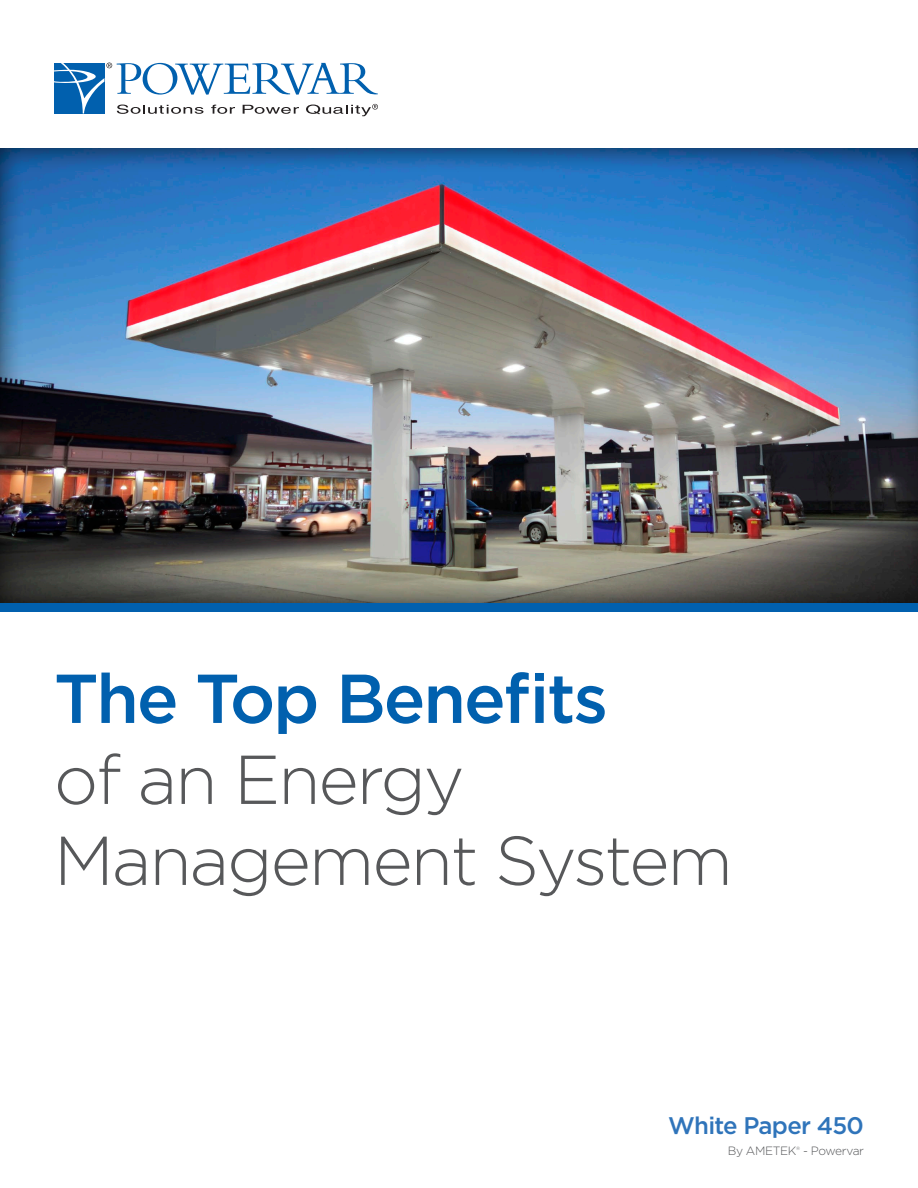
<style>
.page{position:relative;width:918px;height:1188px;background:#fff}
.page>*{position:absolute;margin:0;border:0;box-sizing:border-box;transform-origin:0 0}
.Headline{font:300 69px/81px "Gotham";letter-spacing:-.03em;color:#57585a}
.Headline-2{font:500 24px "Gotham";letter-spacing:-.03em;color:#2f74ba}
.Headline-3{font:300 12px "Gotham";letter-spacing:-.03em;color:#57585a}
.Headline-4{font:300 4.8px "Gotham";color:#57585a}
.s1{font-weight:500;color:#0160ae}
</style>
<div class="page">
<div style="left:0;top:148px;width:918px;height:456px;background:#231f20;opacity:.75"></div>
<div style="left:0;top:603px;width:918px;height:9px;background:#0160ae"></div>
<svg style="left:54px;top:63px;width:324px;height:53px"></svg>
<p class="Headline" style="left:54px;top:657px;width:681px"><span class="s1">The Top Benefits<br></span>of an Energy<br>Management System</p>
<p class="Headline-2" style="left:668px;top:1112px;width:197px">White Paper 450</p>
<p class="Headline-3" style="left:728px;top:1144px;width:70px">By AMETEK</p>
<p class="Headline-4" style="left:796px;top:1146px;width:5px">®</p>
<p class="Headline-3" style="left:803px;top:1144px;width:62px">- Powervar</p>
</div>
